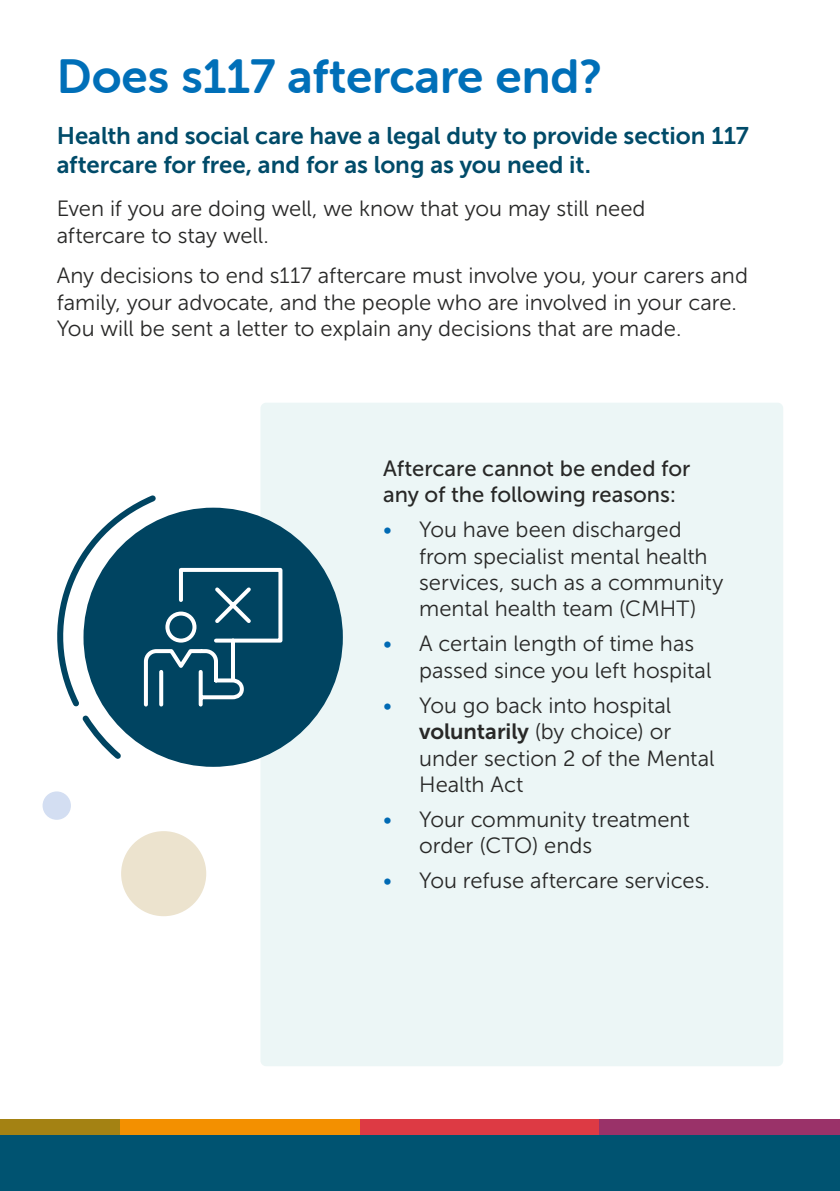
<style>
.page{position:relative;width:840px;height:1191px;background:#fff}
.page>*{position:absolute;margin:0;border:0;box-sizing:border-box;transform-origin:0 0}
.Header_2{font:48px "Museo Sans Rounded 700";color:#006fb8}
.Intro{font:24px/28.8px "Museo Sans 700";letter-spacing:-.005em;color:#004b69}
.body_copy{font:22px/26.4px "Museo Sans 300";color:#282827}
.body_copy-2{font:22px/26.4px "Museo Sans 500";color:#282827}
.s1{color:#006ab4}
.s2{font-family:"Museo Sans 700"}
</style>
<div class="page">
<div style="left:0;top:1126px;width:839px;height:65px;background:#005371"></div>
<div style="left:0;top:1119px;width:120px;height:15px;background:#a48213"></div>
<div style="left:120px;top:1119px;width:240px;height:15px;background:#f39000"></div>
<div style="left:360px;top:1119px;width:239px;height:15px;background:#dd3a44"></div>
<div style="left:599px;top:1119px;width:240px;height:15px;background:#9a3269"></div>
<div style="left:43px;top:791px;width:28px;height:28px;background:#d3def2;border-radius:50%"></div>
<div style="left:121px;top:831px;width:85px;height:85px;background:#ece3ce;border-radius:50%"></div>
<div style="left:260px;top:403px;width:522px;height:663px;background:#ecf6f6;border-radius:6px"></div>
<div style="left:83px;top:507px;width:259px;height:260px;background:#004461;border-radius:50%"></div>
<svg style="left:57px;top:495px;width:227px;height:269px"></svg>
<p class="Header_2" style="left:57px;top:49px;width:546px">Does s117 aftercare end?</p>
<p class="Intro" style="left:57px;top:121px;width:693px">Health and social care have a legal duty to provide section 117 aftercare for free, and for as long as you need it.</p>
<p class="body_copy" style="left:57px;top:196px;width:590px">Even if you are doing well, we know that you may still need aftercare to stay well.</p>
<p class="body_copy" style="left:57px;top:263px;width:692px">Any decisions to end s117 aftercare must involve you, your carers and family, your advocate, and the people who are involved in your care.<br>You will be sent a letter to explain any decisions that are made.</p>
<p class="body_copy-2" style="left:383px;top:455px;width:308px">Aftercare cannot be ended for any of the following reasons:</p>
<p class="body_copy" style="left:419px;top:516px;width:305px;text-indent:-36px"><span class="s1">•</span> You have been discharged from specialist mental health services, such as a community mental health team (CMHT)</p>
<p class="body_copy" style="left:419px;top:631px;width:293px;text-indent:-36px"><span class="s1">•</span> A certain length of time has passed since you left hospital</p>
<p class="body_copy" style="left:419px;top:692px;width:297px;text-indent:-36px"><span class="s1">•</span> You go back into hospital <span class="s2">voluntarily</span> (by choice) or under section 2 of the Mental<br>Health Act</p>
<p class="body_copy" style="left:419px;top:806px;width:272px;text-indent:-36px"><span class="s1">•</span> Your community treatment order (CTO) ends</p>
<p class="body_copy" style="left:383px;top:867px;width:328px"><span class="s1">•</span> You refuse aftercare services.</p>
</div>
